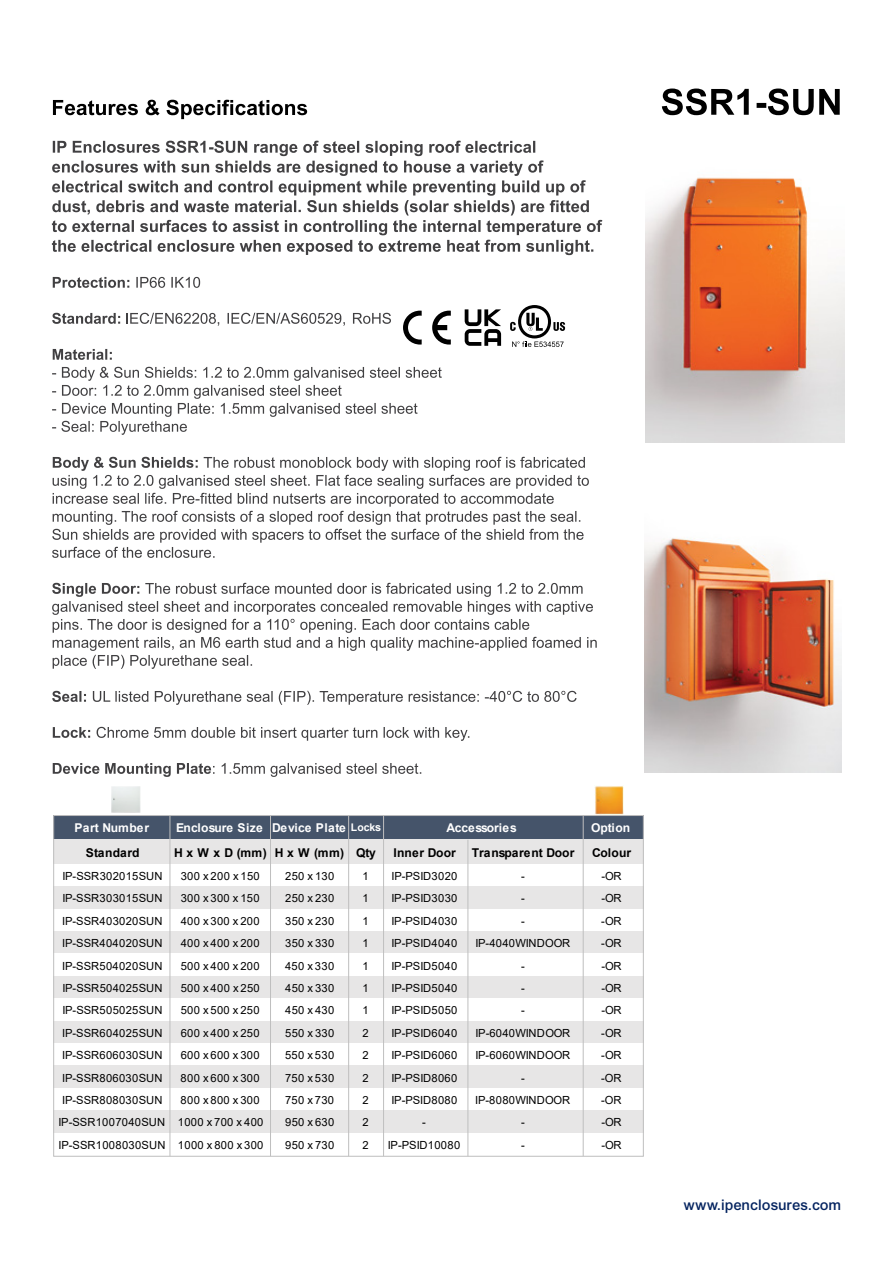
<style>
.page{position:relative;width:893px;height:1263px;background:#fff}
.page>*{position:absolute;margin:0;border:0;box-sizing:border-box;transform-origin:0 0}
.t1{font:15.75px "Arial Mdm";letter-spacing:.005em;color:#052460}
.t2{font:700 12.15px "Arial";letter-spacing:.005em;color:#000}
.t3{font:700 12.15px "Arial";letter-spacing:.005em;color:#fff}
.t4{font:11.25px "Arial";letter-spacing:.025em;color:#000}
.s1{font-size:10.5px}
.s2{font-size:10.95px}
</style>
<div class="page">
<img style="left:644px;top:537px;width:197px;height:235px">
<img style="left:645px;top:177px;width:199px;height:265px">
<svg style="left:662px;top:89px;width:178px;height:26px"></svg>
<svg style="left:52px;top:141px;width:550px;height:114px"></svg>
<svg style="left:53px;top:277px;width:76px;height:11px"></svg>
<svg style="left:136px;top:277px;width:64px;height:11px"></svg>
<svg style="left:52px;top:313px;width:68px;height:11px"></svg>
<svg style="left:53px;top:349px;width:59px;height:11px"></svg>
<svg style="left:52px;top:367px;width:390px;height:68px"></svg>
<svg style="left:52px;top:457px;width:537px;height:101px"></svg>
<svg style="left:52px;top:583px;width:545px;height:86px"></svg>
<svg style="left:52px;top:691px;width:34px;height:11px"></svg>
<svg style="left:93px;top:691px;width:484px;height:14px"></svg>
<svg style="left:53px;top:727px;width:37px;height:11px"></svg>
<svg style="left:97px;top:727px;width:372px;height:14px"></svg>
<svg style="left:53px;top:763px;width:368px;height:14px"></svg>
<svg style="left:403px;top:311px;width:19px;height:34px"></svg>
<svg style="left:432px;top:311px;width:19px;height:34px"></svg>
<svg style="left:465px;top:309px;width:36px;height:37px"></svg>
<svg style="left:510px;top:305px;width:56px;height:42px"></svg>
<svg style="left:53px;top:100px;width:254px;height:19px"></svg>
<div style="left:54px;top:815px;width:589px;height:26px;background:#45546a"></div>
<div style="left:54px;top:840px;width:589px;height:25px;background:#e7e6e6"></div>
<div style="left:54px;top:864px;width:589px;height:23px;background:#fff"></div>
<div style="left:54px;top:886px;width:589px;height:24px;background:#e7e6e6"></div>
<div style="left:54px;top:909px;width:589px;height:23px;background:#fff"></div>
<div style="left:54px;top:931px;width:589px;height:24px;background:#e7e6e6"></div>
<div style="left:54px;top:954px;width:589px;height:23px;background:#fff"></div>
<div style="left:54px;top:976px;width:589px;height:23px;background:#e7e6e6"></div>
<div style="left:54px;top:998px;width:589px;height:24px;background:#fff"></div>
<div style="left:54px;top:1021px;width:589px;height:23px;background:#e7e6e6"></div>
<div style="left:54px;top:1043px;width:589px;height:24px;background:#fff"></div>
<div style="left:54px;top:1066px;width:589px;height:23px;background:#e7e6e6"></div>
<div style="left:54px;top:1088px;width:589px;height:23px;background:#fff"></div>
<div style="left:54px;top:1110px;width:589px;height:24px;background:#e7e6e6"></div>
<div style="left:54px;top:1133px;width:589px;height:23px;background:#fff"></div>
<img style="left:111px;top:786px;width:30px;height:27px">
<img style="left:595px;top:786px;width:29px;height:28px">
<svg style="left:126px;top:313px;width:265px;height:13px"></svg>
<hr style="left:170px;top:815px;width:1px;height:341px;background:#bfbfbf">
<hr style="left:270px;top:815px;width:1px;height:341px;background:#bfbfbf">
<hr style="left:348px;top:815px;width:1px;height:341px;background:#bfbfbf">
<hr style="left:383px;top:815px;width:1px;height:341px;background:#bfbfbf">
<hr style="left:468px;top:840px;width:1px;height:316px;background:#bfbfbf">
<hr style="left:583px;top:815px;width:1px;height:341px;background:#bfbfbf">
<p class="t3" style="left:74px;top:823px;width:76px">Part Number</p>
<p class="t3" style="left:176px;top:823px;width:206px">Enclosure Size Device Plate <span class="s1">Lock</span><span class="s2">s</span></p>
<p class="t3" style="left:591px;top:823px;width:41px">Option</p>
<p class="t2" style="left:86px;top:848px;width:56px">Standard</p>
<p class="t2" style="left:174px;top:848px;width:203px">H x W x D (mm) H x W (mm) Qty</p>
<p class="t2" style="left:393px;top:848px;width:64px">Inner Door</p>
<p class="t2" style="left:472px;top:848px;width:104px">Transparent Door</p>
<p class="t2" style="left:592px;top:848px;width:41px">Colour</p>
<p class="t4" style="left:62px;top:872px;width:102px">IP-SSR302015SUN</p>
<p class="t4" style="left:181px;top:872px;width:80px">300 x 200 x 150</p>
<p class="t4" style="left:285px;top:872px;width:51px">250 x 130</p>
<p class="t4" style="left:363px;top:872px;width:8px">1</p>
<p class="t4" style="left:391px;top:872px;width:67px">IP-PSID3020</p>
<p class="t4" style="left:521px;top:872px;width:5px">-</p>
<p class="t4" style="left:601px;top:872px;width:22px">-OR</p>
<p class="t4" style="left:62px;top:894px;width:102px">IP-SSR303015SUN</p>
<p class="t4" style="left:181px;top:894px;width:80px">300 x 300 x 150</p>
<p class="t4" style="left:285px;top:894px;width:51px">250 x 230</p>
<p class="t4" style="left:363px;top:894px;width:8px">1</p>
<p class="t4" style="left:391px;top:894px;width:67px">IP-PSID3030</p>
<p class="t4" style="left:521px;top:894px;width:5px">-</p>
<p class="t4" style="left:601px;top:894px;width:22px">-OR</p>
<p class="t4" style="left:62px;top:916px;width:102px">IP-SSR403020SUN</p>
<p class="t4" style="left:181px;top:916px;width:80px">400 x 300 x 200</p>
<p class="t4" style="left:285px;top:916px;width:51px">350 x 230</p>
<p class="t4" style="left:363px;top:916px;width:8px">1</p>
<p class="t4" style="left:391px;top:916px;width:67px">IP-PSID4030</p>
<p class="t4" style="left:521px;top:916px;width:5px">-</p>
<p class="t4" style="left:601px;top:916px;width:22px">-OR</p>
<p class="t4" style="left:62px;top:939px;width:102px">IP-SSR404020SUN</p>
<p class="t4" style="left:181px;top:939px;width:80px">400 x 400 x 200</p>
<p class="t4" style="left:285px;top:939px;width:51px">350 x 330</p>
<p class="t4" style="left:363px;top:939px;width:8px">1</p>
<p class="t4" style="left:391px;top:939px;width:67px">IP-PSID4040</p>
<p class="t4" style="left:475px;top:939px;width:96px">IP-4040WINDOOR</p>
<p class="t4" style="left:601px;top:939px;width:22px">-OR</p>
<p class="t4" style="left:62px;top:961px;width:102px">IP-SSR504020SUN</p>
<p class="t4" style="left:181px;top:961px;width:80px">500 x 400 x 200</p>
<p class="t4" style="left:285px;top:961px;width:51px">450 x 330</p>
<p class="t4" style="left:362px;top:961px;width:8px">1</p>
<p class="t4" style="left:391px;top:961px;width:67px">IP-PSID5040</p>
<p class="t4" style="left:521px;top:961px;width:5px">-</p>
<p class="t4" style="left:601px;top:961px;width:22px">-OR</p>
<p class="t4" style="left:62px;top:984px;width:102px">IP-SSR504025SUN</p>
<p class="t4" style="left:181px;top:984px;width:80px">500 x 400 x 250</p>
<p class="t4" style="left:285px;top:984px;width:51px">450 x 330</p>
<p class="t4" style="left:363px;top:984px;width:8px">1</p>
<p class="t4" style="left:391px;top:984px;width:67px">IP-PSID5040</p>
<p class="t4" style="left:521px;top:984px;width:5px">-</p>
<p class="t4" style="left:601px;top:984px;width:22px">-OR</p>
<p class="t4" style="left:62px;top:1006px;width:102px">IP-SSR505025SUN</p>
<p class="t4" style="left:181px;top:1006px;width:80px">500 x 500 x 250</p>
<p class="t4" style="left:285px;top:1006px;width:51px">450 x 430</p>
<p class="t4" style="left:363px;top:1006px;width:8px">1</p>
<p class="t4" style="left:391px;top:1006px;width:67px">IP-PSID5050</p>
<p class="t4" style="left:521px;top:1006px;width:5px">-</p>
<p class="t4" style="left:601px;top:1006px;width:22px">-OR</p>
<p class="t4" style="left:62px;top:1028px;width:102px">IP-SSR604025SUN</p>
<p class="t4" style="left:181px;top:1028px;width:80px">600 x 400 x 250</p>
<p class="t4" style="left:285px;top:1028px;width:51px">550 x 330</p>
<p class="t4" style="left:363px;top:1028px;width:8px">2</p>
<p class="t4" style="left:391px;top:1028px;width:67px">IP-PSID6040</p>
<p class="t4" style="left:475px;top:1028px;width:96px">IP-6040WINDOOR</p>
<p class="t4" style="left:601px;top:1028px;width:22px">-OR</p>
<p class="t4" style="left:62px;top:1051px;width:102px">IP-SSR606030SUN</p>
<p class="t4" style="left:181px;top:1051px;width:80px">600 x 600 x 300</p>
<p class="t4" style="left:285px;top:1051px;width:51px">550 x 530</p>
<p class="t4" style="left:363px;top:1051px;width:8px">2</p>
<p class="t4" style="left:391px;top:1051px;width:67px">IP-PSID6060</p>
<p class="t4" style="left:475px;top:1051px;width:96px">IP-6060WINDOOR</p>
<p class="t4" style="left:601px;top:1051px;width:22px">-OR</p>
<p class="t4" style="left:62px;top:1073px;width:102px">IP-SSR806030SUN</p>
<p class="t4" style="left:181px;top:1073px;width:80px">800 x 600 x 300</p>
<p class="t4" style="left:285px;top:1073px;width:51px">750 x 530</p>
<p class="t4" style="left:362px;top:1073px;width:8px">2</p>
<p class="t4" style="left:391px;top:1073px;width:67px">IP-PSID8060</p>
<p class="t4" style="left:521px;top:1073px;width:5px">-</p>
<p class="t4" style="left:601px;top:1073px;width:22px">-OR</p>
<p class="t4" style="left:62px;top:1096px;width:102px">IP-SSR808030SUN</p>
<p class="t4" style="left:181px;top:1096px;width:80px">800 x 800 x 300</p>
<p class="t4" style="left:285px;top:1096px;width:51px">750 x 730</p>
<p class="t4" style="left:362px;top:1096px;width:8px">2</p>
<p class="t4" style="left:391px;top:1096px;width:67px">IP-PSID8080</p>
<p class="t4" style="left:475px;top:1096px;width:96px">IP-8080WINDOOR</p>
<p class="t4" style="left:601px;top:1096px;width:22px">-OR</p>
<p class="t4" style="left:58px;top:1118px;width:207px">IP-SSR1007040SUN 1000 x 700 x 400</p>
<p class="t4" style="left:285px;top:1118px;width:51px">950 x 630</p>
<p class="t4" style="left:363px;top:1118px;width:8px">2</p>
<p class="t4" style="left:422px;top:1118px;width:5px">-</p>
<p class="t4" style="left:521px;top:1118px;width:5px">-</p>
<p class="t4" style="left:601px;top:1118px;width:22px">-OR</p>
<p class="t4" style="left:59px;top:1140px;width:206px">IP-SSR1008030SUN 1000 x 800 x 300</p>
<p class="t4" style="left:285px;top:1140px;width:51px">950 x 730</p>
<p class="t4" style="left:363px;top:1140px;width:8px">2</p>
<p class="t4" style="left:388px;top:1140px;width:74px">IP-PSID10080</p>
<p class="t4" style="left:521px;top:1140px;width:5px">-</p>
<p class="t4" style="left:601px;top:1140px;width:22px">-OR</p>
<p class="t3" style="left:447px;top:823px;width:72px">Accessories</p>
<h1 class="t1" style="left:684px;top:1199px;width:160px">www.ipenclosures.com</h1>
</div>
